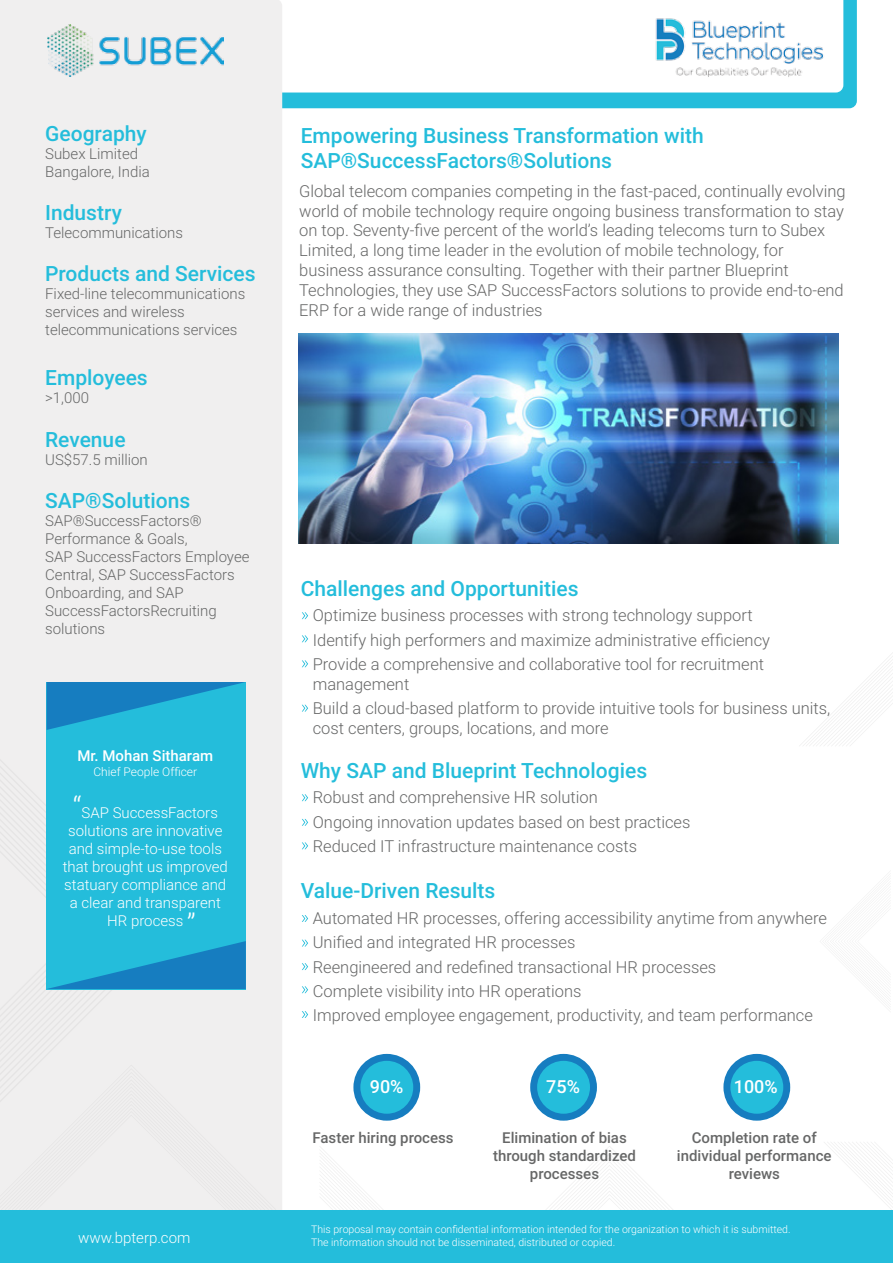
<style>
.page{position:relative;width:893px;height:1263px;background:#fff}
.page>*{position:absolute;margin:0;border:0;box-sizing:border-box;transform-origin:0 0}
.t1{font:500 21px/25.2px "Roboto";color:#24bddb}
.t2{font:500 18px "Roboto";color:#fff}
.t3{font:300 16.5px/24.3px "Roboto";color:#666767}
.t4{font:300 15px/18px "Roboto";color:#666767}
.t5{font:300 15px "Roboto";color:#fff}
.t6{font:500 15px/18px "Roboto";color:#666767;text-align:center}
.t7{font:500 15px "Roboto";color:#fff}
.t8{font:300 12px "Roboto";color:#fff}
.t9{font:300 10.5px "Roboto";color:#fff}
.s1{font-size:30px}
</style>
<div class="page">
<img style="left:299px;top:334px;width:539px;height:210px">
<div style="left:282px;top:0;width:575px;height:108px;background:#24bddb"></div>
<svg style="left:282px;top:0;width:561px;height:93px"></svg>
<div style="left:0;top:0;width:282px;height:1211px;background:#f0efef"></div>
<svg style="left:823px;top:1142px;width:70px;height:69px"></svg>
<svg style="left:319px;top:1150px;width:96px;height:61px"></svg>
<svg style="left:803px;top:656px;width:90px;height:90px"></svg>
<svg style="left:491px;top:1146px;width:237px;height:65px"></svg>
<div style="left:0;top:1211px;width:893px;height:52px;background:#24bddb"></div>
<div style="left:47px;top:682px;width:199px;height:307px;background:#24bddb"></div>
<svg style="left:47px;top:682px;width:198px;height:48px"></svg>
<svg style="left:0;top:783px;width:276px;height:427px"></svg>
<svg style="left:302px;top:612px;width:6px;height:7px"></svg>
<svg style="left:302px;top:635px;width:6px;height:7px"></svg>
<svg style="left:302px;top:660px;width:6px;height:7px"></svg>
<svg style="left:302px;top:705px;width:6px;height:7px"></svg>
<svg style="left:302px;top:794px;width:6px;height:7px"></svg>
<svg style="left:302px;top:819px;width:6px;height:7px"></svg>
<svg style="left:302px;top:842px;width:6px;height:7px"></svg>
<svg style="left:302px;top:915px;width:6px;height:7px"></svg>
<svg style="left:302px;top:940px;width:6px;height:6px"></svg>
<svg style="left:302px;top:963px;width:6px;height:7px"></svg>
<svg style="left:302px;top:986px;width:6px;height:7px"></svg>
<svg style="left:302px;top:1011px;width:6px;height:7px"></svg>
<div style="left:353px;top:1054px;width:67px;height:67px;background:#167dc0;border-radius:50%"></div>
<div style="left:360px;top:1061px;width:53px;height:53px;background:#24bddb;border-radius:50%"></div>
<div style="left:530px;top:1054px;width:67px;height:67px;background:#167dc0;border-radius:50%"></div>
<div style="left:537px;top:1061px;width:53px;height:53px;background:#24bddb;border-radius:50%"></div>
<div style="left:723px;top:1054px;width:67px;height:67px;background:#167dc0;border-radius:50%"></div>
<div style="left:730px;top:1061px;width:53px;height:53px;background:#24bddb;border-radius:50%"></div>
<img style="left:47px;top:24px;width:176px;height:53px">
<img style="left:644px;top:2px;width:192px;height:88px">
<p class="t1" style="left:45px;top:120px;width:103px">Geography</p>
<p class="t4" style="left:45px;top:144px;width:106px">Subex Limited<br>Bangalore, India</p>
<p class="t1" style="left:45px;top:199px;width:78px">Industry</p>
<p class="t4" style="left:45px;top:223px;width:139px">Telecommunications</p>
<p class="t1" style="left:45px;top:260px;width:212px">Products and Services</p>
<p class="t4" style="left:45px;top:284px;width:202px">Fixed-line telecommunications services and wireless telecommunications services</p>
<p class="t1" style="left:45px;top:365px;width:104px">Employees</p>
<p class="t4" style="left:45px;top:389px;width:45px">&gt;1,000</p>
<p class="t1" style="left:45px;top:426px;width:82px">Revenue</p>
<p class="t4" style="left:45px;top:450px;width:104px">US$57.5 million</p>
<p class="t1" style="left:45px;top:487px;width:147px">SAP®Solutions</p>
<p class="t4" style="left:45px;top:511px;width:206px">SAP®SuccessFactors®<br>Performance &amp; Goals,<br>SAP SuccessFactors Employee<br>Central, SAP SuccessFactors<br>Onboarding, and SAP<br>SuccessFactorsRecruiting solutions</p>
<p class="t7" style="left:77px;top:745px;width:137px">Mr. Mohan Sitharam</p>
<p class="t8" style="left:93px;top:763px;width:105px">Chief People Officer</p>
<p class="t5" style="left:73px;top:802px;width:147px"><span class="s1">“</span>SAP SuccessFactors</p>
<p class="t5" style="left:68px;top:820px;width:156px">solutions are innovative</p>
<p class="t5" style="left:69px;top:838px;width:155px">and simple-to-use tools</p>
<p class="t5" style="left:63px;top:856px;width:167px">that brought us improved</p>
<p class="t5" style="left:64px;top:874px;width:163px">statuary compliance and</p>
<p class="t5" style="left:70px;top:892px;width:153px">a clear and transparent</p>
<p class="t5" style="left:107px;top:910px;width:90px">HR process <span class="s1">”</span></p>
<p class="t1" style="left:301px;top:122px;width:404px">Empowering Business Transformation with<br>SAP®SuccessFactors®Solutions</p>
<p class="t3" style="left:299px;top:180px;width:548px;line-height:19.8px">Global telecom companies competing in the fast-paced, continually evolving world of mobile technology require ongoing business transformation to stay on top. Seventy-five percent of the world’s leading telecoms turn to Subex Limited, a long time leader in the evolution of mobile technology, for business assurance consulting. Together with their partner Blueprint Technologies, they use SAP SuccessFactors solutions to provide end-to-end ERP for a wide range of industries</p>
<p class="t1" style="left:301px;top:575px;width:279px">Challenges and Opportunities</p>
<p class="t3" style="left:313px;top:603px;width:459px">Optimize business processes with strong technology support<br>Identify high performers and maximize administrative efficiency<br>Provide a comprehensive and collaborative tool for recruitment</p>
<p class="t3" style="left:313px;top:671px;width:519px">management<br>Build a cloud-based platform to provide intuitive tools for business units,</p>
<p class="t3" style="left:313px;top:715px;width:297px">cost centers, groups, locations, and more</p>
<p class="t1" style="left:301px;top:757px;width:348px">Why SAP and Blueprint Technologies</p>
<p class="t3" style="left:313px;top:785px;width:379px">Robust and comprehensive HR solution<br>Ongoing innovation updates based on best practices<br>Reduced IT infrastructure maintenance costs</p>
<p class="t1" style="left:301px;top:878px;width:196px">Value-Driven Results</p>
<p class="t3" style="left:313px;top:905px;width:516px">Automated HR processes, offering accessibility anytime from anywhere Unified and integrated HR processes<br>Reengineered and redefined transactional HR processes<br>Complete visibility into HR operations<br>Improved employee engagement, productivity, and team performance</p>
<p class="t2" style="left:370px;top:1074px;width:35px">90%</p>
<p class="t2" style="left:546px;top:1074px;width:35px">75%</p>
<p class="t2" style="left:734px;top:1074px;width:45px">100%</p>
<p class="t6" style="left:313px;top:1128px;width:143px">Faster hiring process</p>
<p class="t6" style="left:493px;top:1128px;width:144px">Elimination of bias through standardized processes</p>
<p class="t6" style="left:677px;top:1128px;width:156px">Completion rate of individual performance reviews</p>
<p class="t9" style="left:311px;top:1222px;width:481px">This proposal may contain confidential information intended for the organization to which it is submitted.</p>
<p class="t5" style="left:78px;top:1227px;width:114px">www.bpterp.com</p>
<p class="t9" style="left:311px;top:1234px;width:305px">The information should not be disseminated, distributed or copied.</p>
</div>
